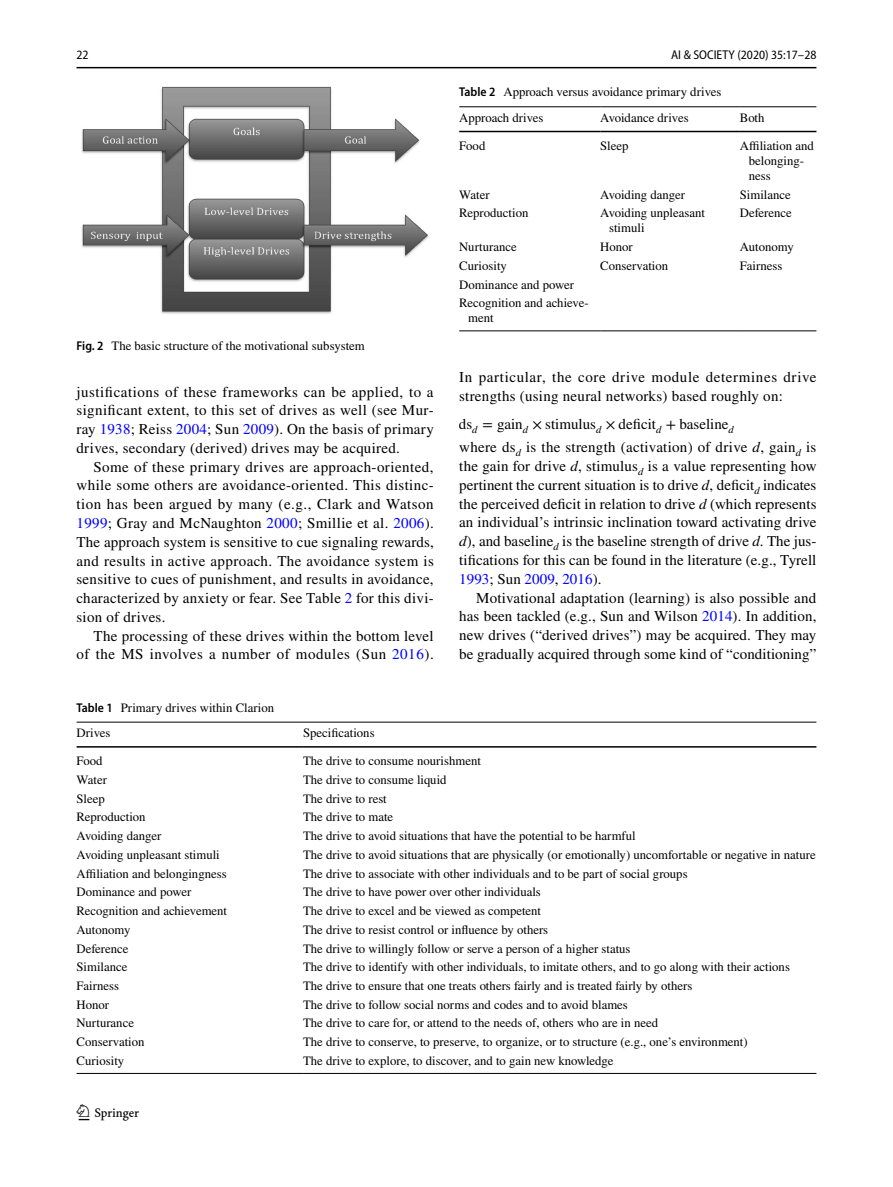
<style>
.page{position:relative;width:893px;height:1187px;background:#fff}
.page>*{position:absolute;margin:0;border:0;box-sizing:border-box;transform-origin:0 0}
.t1{font:22.5px "Springnew";color:#000}
.t2{font:15px/18.8px "STIX";letter-spacing:.02em;color:#000;text-align:justify}
.t3{font:15px "STIX General Regular 2";color:#000}
.t4{font:12.75px/15px "STIX";color:#000}
.t5{font:semi-condensed 12.75px "Myriad Pro";color:#000}
.s1{font-family:"Myriad Pro";font-weight:600;font-stretch:semi-condensed}
.s2{color:#00f}
.s3{font-style:italic}
.s4{font-family:"STIX Math Regular 2"}
</style>
<div class="page">
<hr style="left:77px;top:67px;width:739px;height:1px;background:#000">
<img style="left:81px;top:87px;width:348px;height:227px">
<hr style="left:77px;top:721px;width:226px;height:1px;background:#000">
<hr style="left:77px;top:746px;width:226px;height:1px;background:#000">
<hr style="left:303px;top:721px;width:513px;height:1px;background:#000">
<hr style="left:303px;top:746px;width:513px;height:1px;background:#000">
<hr style="left:77px;top:1072px;width:226px;height:1px;background:#000">
<hr style="left:303px;top:1072px;width:513px;height:1px;background:#000">
<hr style="left:459px;top:106px;width:141px;height:1px;background:#000">
<hr style="left:459px;top:131px;width:141px;height:1px;background:#000">
<hr style="left:600px;top:106px;width:140px;height:1px;background:#000">
<hr style="left:600px;top:131px;width:140px;height:1px;background:#000">
<hr style="left:740px;top:106px;width:76px;height:1px;background:#000">
<hr style="left:740px;top:131px;width:76px;height:1px;background:#000">
<hr style="left:459px;top:330px;width:141px;height:1px;background:#000">
<hr style="left:600px;top:330px;width:140px;height:1px;background:#000">
<hr style="left:740px;top:330px;width:76px;height:1px;background:#000">
<p class="t5" style="left:77px;top:48px;width:14px">22</p>
<p class="t5" style="left:671px;top:48px;width:147px">AI &amp; SOCIETY (2020) 35:17–28</p>
<p class="t4" style="left:459px;top:80px;width:264px;line-height:25.3px"><span class="s1">Table 2</span> Approach versus avoidance primary drives<br>Approach drives</p>
<p class="t4" style="left:600px;top:111px;width:90px">Avoidance drives</p>
<p class="t4" style="left:740px;top:111px;width:26px">Both</p>
<p class="t4" style="left:77px;top:339px;width:290px"><span class="s1">Fig. 2</span> The basic structure of the motivational subsystem</p>
<p class="t2" style="left:77px;top:383px;width:359px">justifications of these frameworks can be applied, to a significant extent, to this set of drives as well (see Mur&shy;ray <span class="s2">1938</span>; Reiss <span class="s2">2004</span>; Sun <span class="s2">2009</span>). On the basis of primary drives, secondary (derived) drives may be acquired.</p>
<p class="t2" style="left:77px;top:458px;width:359px;text-indent:17px">Some of these primary drives are approach-oriented, while some others are avoidance-oriented. This distinc&shy;tion has been argued by many (e.g., Clark and Watson <span class="s2">1999</span>; Gray and McNaughton <span class="s2">2000</span>; Smillie et al. <span class="s2">2006</span>).<br>The approach system is sensitive to cue signaling rewards, and results in active approach. The avoidance system is sensitive to cues of punishment, and results in avoidance, characterized by anxiety or fear. See Table <span class="s2">2</span> for this divi&shy;sion of drives.</p>
<p class="t2" style="left:77px;top:627px;width:359px;text-align:right">The processing of these drives within the bottom level<br>of the MS involves a number of modules (Sun <span class="s2">2016</span>).</p>
<p class="t4" style="left:77px;top:695px;width:199px;line-height:25.5px"><span class="s1">Table 1</span> Primary drives within Clarion<br>Drives</p>
<p class="t4" style="left:303px;top:726px;width:73px">Specifications</p>
<p class="t4" style="left:459px;top:139px;width:28px">Food</p>
<p class="t4" style="left:600px;top:139px;width:30px">Sleep</p>
<p class="t4" style="left:749px;top:139px;width:66px;text-indent:-9px">Affiliation and belonging&shy;ness</p>
<p class="t4" style="left:459px;top:188px;width:32px">Water</p>
<p class="t4" style="left:600px;top:188px;width:86px">Avoiding danger</p>
<p class="t4" style="left:740px;top:188px;width:52px">Similance</p>
<p class="t4" style="left:459px;top:206px;width:71px">Reproduction</p>
<p class="t4" style="left:609px;top:206px;width:97px;text-indent:-9px">Avoiding unpleasant stimuli</p>
<p class="t4" style="left:740px;top:206px;width:53px">Deference</p>
<p class="t4" style="left:459px;top:240px;width:59px">Nurturance</p>
<p class="t4" style="left:600px;top:240px;width:34px">Honor</p>
<p class="t4" style="left:740px;top:240px;width:56px">Autonomy</p>
<p class="t4" style="left:459px;top:259px;width:49px">Curiosity</p>
<p class="t4" style="left:600px;top:259px;width:69px">Conservation</p>
<p class="t4" style="left:740px;top:259px;width:44px">Fairness</p>
<p class="t4" style="left:459px;top:276px;width:131px;line-height:18.8px">Dominance and power<br>Recognition and achieve-</p>
<p class="t4" style="left:468px;top:311px;width:27px">ment</p>
<p class="t2" style="left:459px;top:369px;width:359px">In particular, the core drive module determines drive strengths (using neural networks) based roughly on:</p>
<p class="t2" style="left:459px;top:439px;width:359px">where ds<sub>d</sub> is the strength (activation) of drive <span class="s3">d</span>, gain<sub>d</sub> is the gain for drive <span class="s3">d</span>, stimulus<sub>d</sub> is a value representing how pertinent the current situation is to drive <span class="s3">d</span>, deficit<sub>d</sub> indicates the perceived deficit in relation to drive <span class="s3">d</span> (which represents an individual’s intrinsic inclination toward activating drive <span class="s3">d</span>), and baseline<sub>d</sub> is the baseline strength of drive <span class="s3">d</span>. The jus&shy;tifications for this can be found in the literature (e.g., Tyrell <span class="s2">1993</span>; Sun <span class="s2">2009</span>, <span class="s2">2016</span>).</p>
<p class="t2" style="left:459px;top:589px;width:359px;text-indent:17px">Motivational adaptation (learning) is also possible and has been tackled (e.g., Sun and Wilson <span class="s2">2014</span>). In addition, new drives (“derived drives”) may be acquired. They may be gradually acquired through some kind of “conditioning”</p>
<p class="t3" style="left:459px;top:419px;width:276px">ds<sub>d</sub> <span class="s4">=</span> gain<sub>d</sub> <span class="s4">×</span> stimulus<sub>d</sub> <span class="s4">×</span> deficit<sub>d</sub> <span class="s4">+</span> baseline<sub>d</sub></p>
<p class="t4" style="left:77px;top:754px;width:28px">Food</p>
<p class="t4" style="left:303px;top:754px;width:179px">The drive to consume nourishment</p>
<p class="t4" style="left:77px;top:773px;width:32px">Water</p>
<p class="t4" style="left:303px;top:773px;width:145px">The drive to consume liquid</p>
<p class="t4" style="left:77px;top:791px;width:30px">Sleep</p>
<p class="t4" style="left:303px;top:791px;width:85px">The drive to rest</p>
<p class="t4" style="left:77px;top:810px;width:71px">Reproduction</p>
<p class="t4" style="left:303px;top:810px;width:92px">The drive to mate</p>
<p class="t4" style="left:77px;top:829px;width:86px">Avoiding danger</p>
<p class="t4" style="left:303px;top:829px;width:334px">The drive to avoid situations that have the potential to be harmful</p>
<p class="t4" style="left:77px;top:847px;width:145px">Avoiding unpleasant stimuli</p>
<p class="t4" style="left:303px;top:847px;width:514px">The drive to avoid situations that are physically (or emotionally) uncomfortable or negative in nature</p>
<p class="t4" style="left:77px;top:866px;width:152px">Affiliation and belongingness</p>
<p class="t4" style="left:303px;top:866px;width:386px">The drive to associate with other individuals and to be part of social groups</p>
<p class="t4" style="left:77px;top:885px;width:116px">Dominance and power</p>
<p class="t4" style="left:303px;top:885px;width:239px">The drive to have power over other individuals</p>
<p class="t4" style="left:77px;top:904px;width:152px">Recognition and achievement</p>
<p class="t4" style="left:303px;top:904px;width:240px">The drive to excel and be viewed as competent</p>
<p class="t4" style="left:77px;top:922px;width:56px">Autonomy</p>
<p class="t4" style="left:303px;top:922px;width:247px">The drive to resist control or influence by others</p>
<p class="t4" style="left:77px;top:941px;width:53px">Deference</p>
<p class="t4" style="left:303px;top:941px;width:329px">The drive to willingly follow or serve a person of a higher status</p>
<p class="t4" style="left:77px;top:960px;width:53px">Similance</p>
<p class="t4" style="left:303px;top:960px;width:488px">The drive to identify with other individuals, to imitate others, and to go along with their actions</p>
<p class="t4" style="left:77px;top:978px;width:44px">Fairness</p>
<p class="t4" style="left:303px;top:978px;width:391px">The drive to ensure that one treats others fairly and is treated fairly by others</p>
<p class="t4" style="left:77px;top:997px;width:34px">Honor</p>
<p class="t4" style="left:303px;top:997px;width:326px">The drive to follow social norms and codes and to avoid blames</p>
<p class="t4" style="left:77px;top:1016px;width:59px">Nurturance</p>
<p class="t4" style="left:303px;top:1016px;width:357px">The drive to care for, or attend to the needs of, others who are in need</p>
<p class="t4" style="left:77px;top:1035px;width:69px">Conservation</p>
<p class="t4" style="left:303px;top:1035px;width:446px">The drive to conserve, to preserve, to organize, or to structure (e.g., one’s environment)</p>
<p class="t4" style="left:77px;top:1053px;width:49px">Curiosity</p>
<p class="t4" style="left:303px;top:1053px;width:312px">The drive to explore, to discover, and to gain new knowledge</p>
<h1 class="t1" style="left:79px;top:1104px;width:62px">1 3</h1>
</div>
